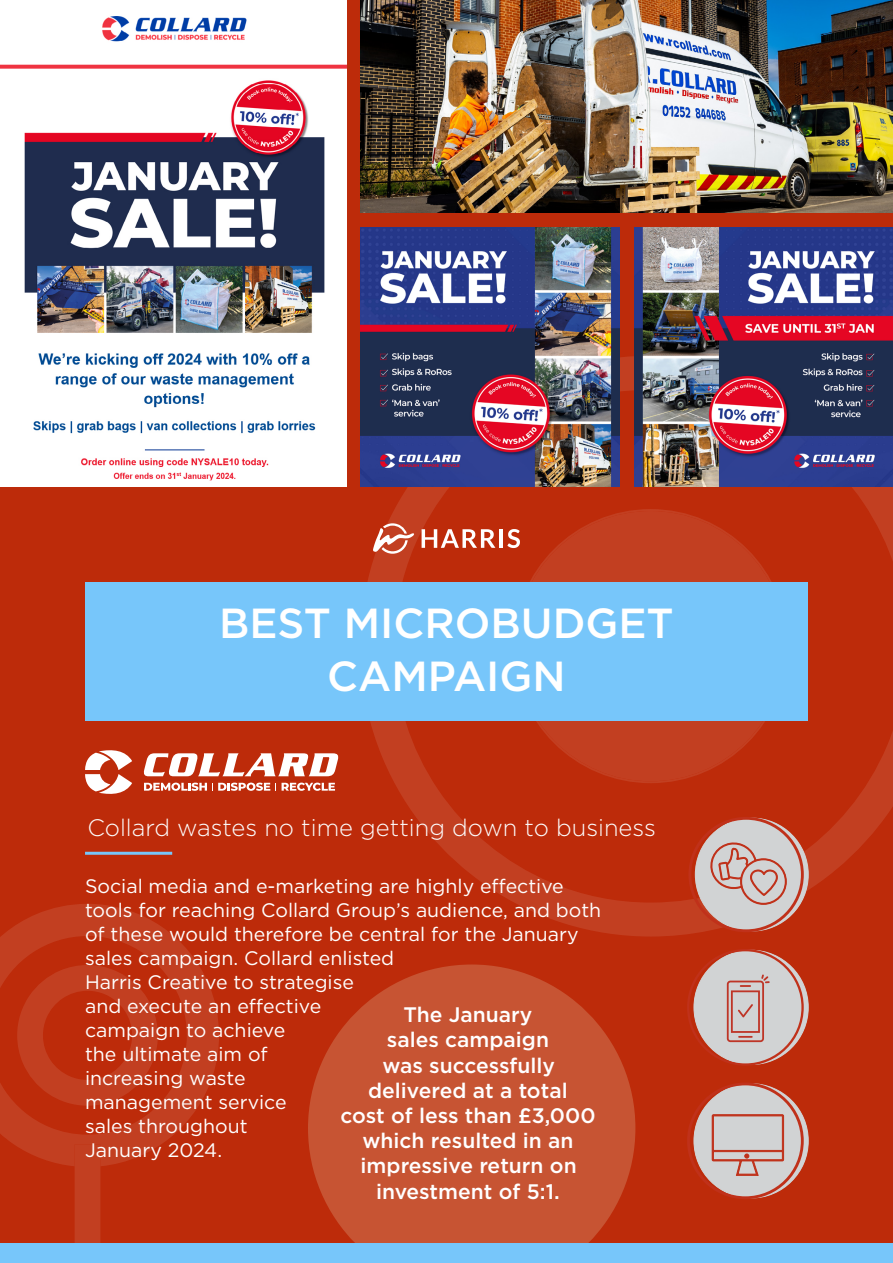
<style>
.page{position:relative;width:893px;height:1263px;background:#bd2b0a}
.page>*{position:absolute;margin:0;border:0;box-sizing:border-box;transform-origin:0 0}
.t1{font:500 42px/52.5px "Gotham";color:#fff;text-align:center}
.t2{font:300 23.7px "Gotham";color:#fdfdfd}
.t3{font:500 21px/25.2px "Gotham";color:#fff;text-align:center}
.t4{font:19.5px/24px "Gotham";color:#fff}
</style>
<div class="page">
<svg style="left:360px;top:356px;width:533px;height:580px"></svg>
<svg style="left:514px;top:509px;width:274px;height:274px;fill:#c23f21"></svg>
<svg style="left:0;top:904px;width:219px;height:262px"></svg>
<svg style="left:17px;top:965px;width:141px;height:141px"></svg>
<div style="left:75px;top:1144px;width:25px;height:100px;background:#c23f21"></div>
<div style="left:85px;top:583px;width:723px;height:138px;background:#77c6fa"></div>
<img style="left:360px;top:0;width:533px;height:212px">
<img style="left:0;top:0;width:347px;height:487px">
<hr style="left:85px;top:852px;width:87px;height:3px;background:#77c6fa">
<svg style="left:308px;top:964px;width:327px;height:280px;fill:#c75433"></svg>
<img style="left:635px;top:227px;width:258px;height:259px">
<div style="left:0;top:1244px;width:893px;height:19px;background:#77c6fa"></div>
<div style="left:694px;top:1084px;width:114px;height:114px;background:#d1d3d4;border-radius:50%"></div>
<div style="left:687px;top:1082px;width:117px;height:117px;border:3px solid #c0311a;border-radius:50%"></div>
<svg style="left:711px;top:1114px;width:73px;height:62px"></svg>
<img style="left:360px;top:227px;width:259px;height:259px">
<div style="left:695px;top:818px;width:113px;height:113px;background:#d1d3d4;border-radius:50%"></div>
<div style="left:688px;top:817px;width:116px;height:115px;border:3px solid #c0311a;border-radius:50%"></div>
<svg style="left:710px;top:842px;width:77px;height:63px"></svg>
<svg style="left:687px;top:949px;width:117px;height:117px"></svg>
<svg style="left:85px;top:750px;width:47px;height:44px"></svg>
<svg style="left:143px;top:753px;width:196px;height:23px"></svg>
<svg style="left:144px;top:783px;width:126px;height:8px"></svg>
<svg style="left:281px;top:783px;width:54px;height:8px"></svg>
<svg style="left:373px;top:523px;width:41px;height:31px"></svg>
<svg style="left:422px;top:529px;width:73px;height:19px"></svg>
<hr style="left:500px;top:529px;width:3px;height:19px;background:#fff">
<svg style="left:507px;top:529px;width:13px;height:19px"></svg>
<h1 class="t1" style="left:219px;top:597px;width:456px">BEST MICROBUDGET<br>CAMPAIGN</h1>
<p class="t2" style="left:88px;top:812px;width:570px">Collard wastes no time getting down to business</p>
<p class="t4" style="left:85px;top:873px;width:518px">Social media and e-marketing are highly effective tools for reaching Collard Group’s audience, and both of these would therefore be central for the January sales campaign. Collard enlisted<br>Harris Creative to strategise<br>and execute an effective<br>campaign to achieve<br>the ultimate aim of<br>increasing waste<br>management service<br>sales throughout<br>January 2024.</p>
<p class="t3" style="left:340px;top:1002px;width:257px">The January<br>sales campaign<br>was successfully delivered at a total<br>cost of less than £3,000 which resulted in an impressive return on investment of 5:1.</p>
</div>
